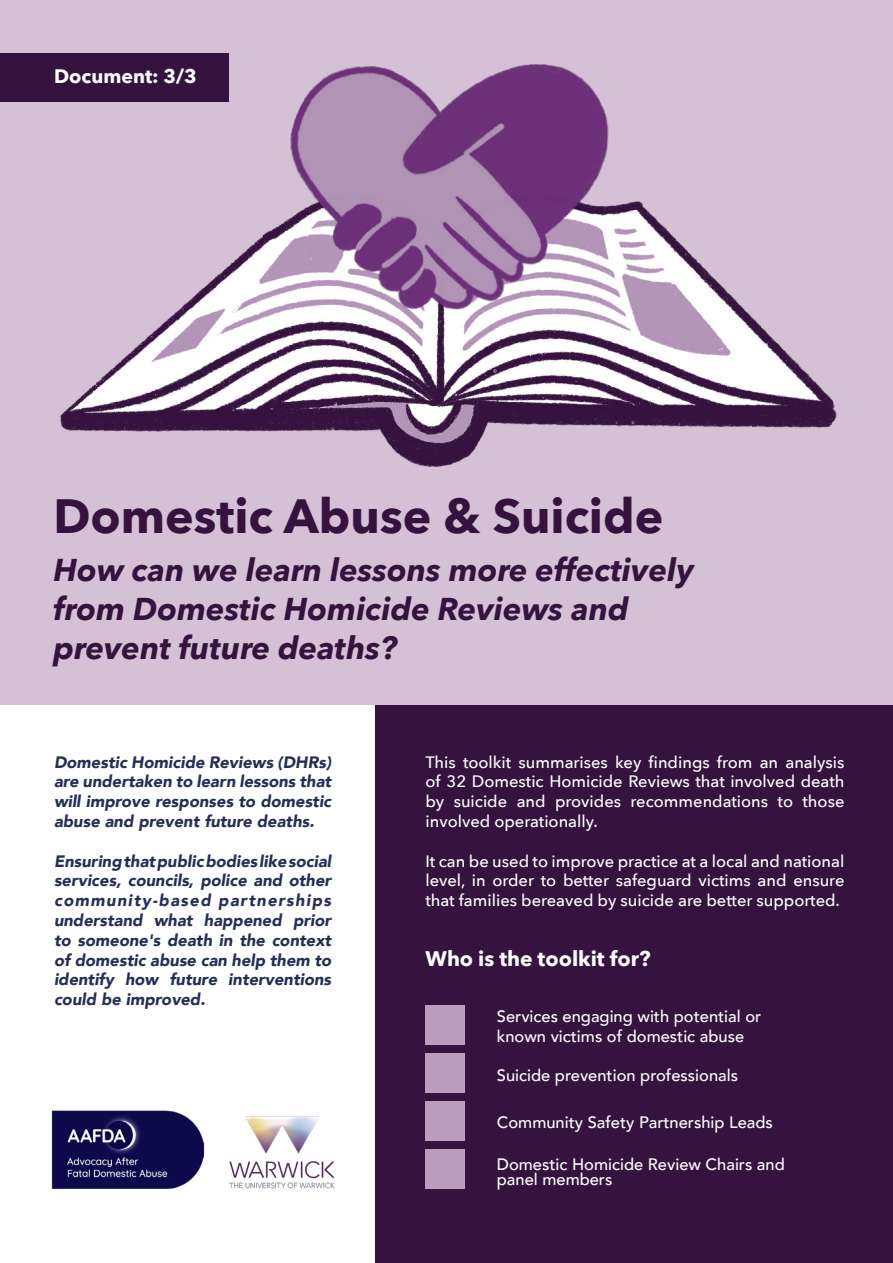
<style>
.page{position:relative;width:893px;height:1263px;background:#fff}
.page>*{position:absolute;margin:0;border:0;box-sizing:border-box;transform-origin:0 0}
.t1{font:700 48px "Avenir Next";color:#36133f}
.t2{font:italic 700 31.5px/39px "Avenir Next";color:#36133f}
.t3{font:700 21px "Avenir Next";color:#fff}
.t4{font:700 19.5px "Avenir Next";color:#fff}
.t5{font:italic 900 16.5px/19.8px "Avenir";color:#252e58;text-align:justify}
.t6{font:500 16.5px/19.8px "Avenir Next";color:#fff;text-align:justify}
.t7{font:500 16.5px/19.8px "Avenir";color:#fff}
</style>
<div class="page">
<div style="left:375px;top:705px;width:518px;height:558px;background:#36133f"></div>
<div style="left:0;top:0;width:893px;height:705px;background:#d5c1d5"></div>
<img style="left:51px;top:1110px;width:154px;height:79px">
<img style="left:229px;top:1116px;width:106px;height:73px">
<div style="left:425px;top:1005px;width:39px;height:40px;background:#bc9cbc"></div>
<div style="left:425px;top:1053px;width:39px;height:39px;background:#bc9cbc"></div>
<img style="left:60px;top:201px;width:777px;height:266px">
<img style="left:271px;top:64px;width:357px;height:265px">
<div style="left:425px;top:1101px;width:39px;height:39px;background:#bc9cbc"></div>
<div style="left:425px;top:1149px;width:39px;height:39px;background:#bc9cbc"></div>
<div style="left:0;top:53px;width:229px;height:48px;background:#36133f"></div>
<p class="t4" style="left:54px;top:60px;width:144px">Document: 3/3</p>
<h1 class="t1" style="left:53px;top:474px;width:611px">Domestic Abuse &amp; Suicide</h1>
<h2 class="t2" style="left:53px;top:550px;width:642px">How can we learn lessons more effectively from Domestic Homicide Reviews and prevent future deaths?</h2>
<p class="t5" style="left:54px;top:752px;width:279px">Domestic Homicide Reviews (DHRs) are undertaken to learn lessons that will improve responses to domestic abuse and prevent future deaths.</p>
<p class="t5" style="left:54px;top:851px;width:279px">Ensuring that public bodies like social services, councils, police and other community-based partnerships understand what happened prior to someone's death in the context of domestic abuse can help them to identify how future interventions could be improved.</p>
<p class="t6" style="left:425px;top:751px;width:420px">This toolkit summarises key findings from an analysis of 32 Domestic Homicide Reviews that involved death by suicide and provides recommendations to those involved operationally.</p>
<p class="t6" style="left:425px;top:850px;width:420px">It can be used to improve practice at a local and national level, in order to better safeguard victims and ensure that families bereaved by suicide are better supported.</p>
<p class="t3" style="left:425px;top:940px;width:226px">Who is the toolkit for?</p>
<p class="t7" style="left:497px;top:1005px;width:266px">Services engaging with potential or known victims of domestic abuse</p>
<p class="t7" style="left:497px;top:1065px;width:243px">Suicide prevention professionals</p>
<p class="t7" style="left:497px;top:1111px;width:277px">Community Safety Partnership Leads</p>
<p class="t7" style="left:497px;top:1155px;width:289px;line-height:15px">Domestic Homicide Review Chairs and panel members</p>
</div>
